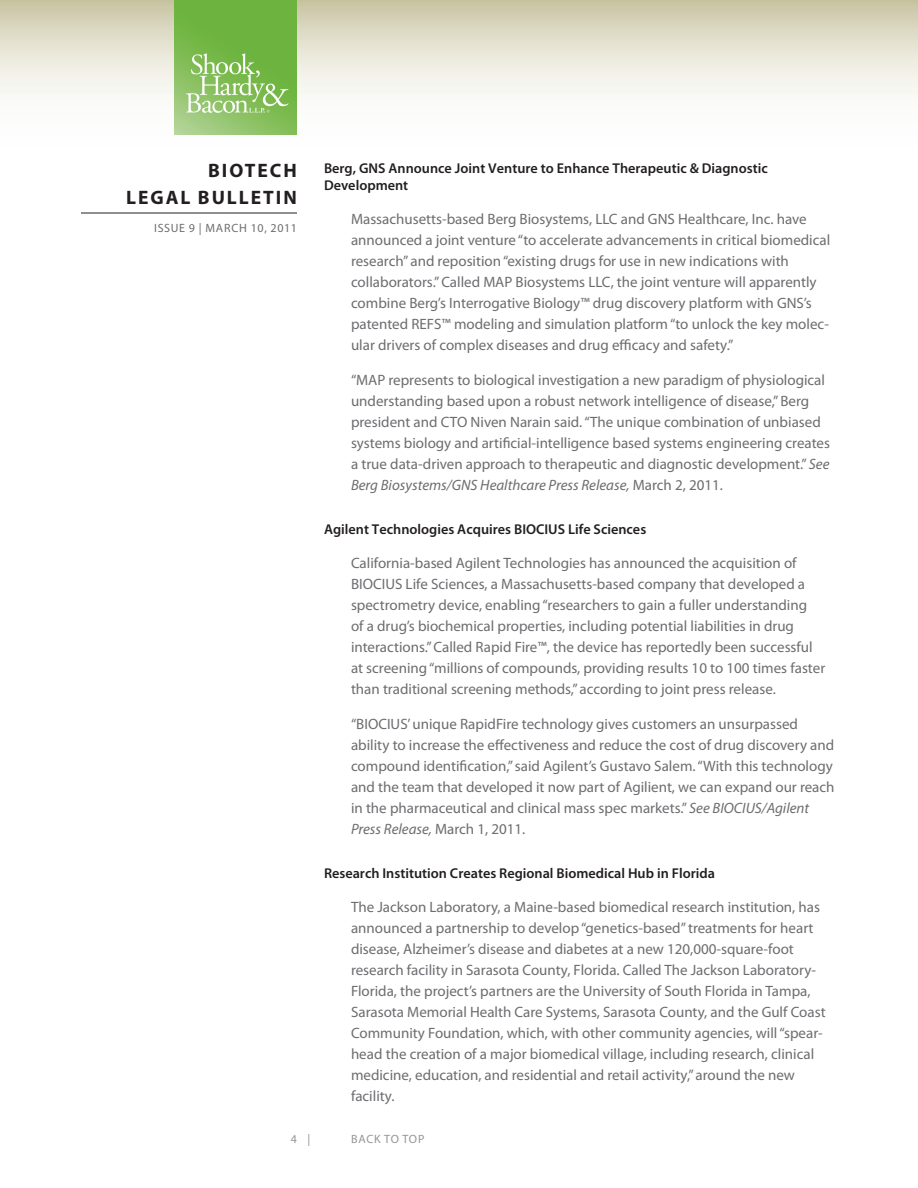
<style>
.page{position:relative;width:918px;height:1188px;background:#fff}
.page>*{position:absolute;margin:0;border:0;box-sizing:border-box;transform-origin:0 0}
.t1{font:700 19.5px/27px "Myriad Pro";letter-spacing:.1em;color:#231f20;text-align:right}
.Body{font:15px/21px "Myriad Pro";color:#6c6d70}
.Subhead{font:600 14.25px/17.1px "Myriad Pro";color:#231f20}
.t2{font:12px "Myriad Pro";letter-spacing:.05em;color:#6c6d70}
.t3{font:12px "Myriad Pro";letter-spacing:.06em;color:#939598}
.s1{font-style:italic}
</style>
<div class="page">
<svg style="left:0;top:0;width:918px;height:135px"></svg>
<hr style="left:81px;top:213px;width:216px;height:1px;background:#231f20">
<img style="left:175px;top:0;width:122px;height:135px">
<h1 class="t1" style="left:126px;top:156px;width:172px">BIOTECH<br>LEGAL BULLETIN</h1>
<p class="t2" style="left:154px;top:221px;width:144px">ISSUE 9 | MARCH 10, 2011</p>
<p class="Subhead" style="left:324px;top:159px;width:445px">Berg, GNS Announce Joint Venture to Enhance Therapeutic &amp; Diagnostic<br>Development</p>
<p class="Body" style="left:351px;top:209px;width:481px">Massachusetts-based Berg Biosystems, LLC and GNS Healthcare, Inc. have announced a joint venture “to accelerate advancements in critical biomedical research” and reposition “existing drugs for use in new indications with collaborators.” Called MAP Biosystems LLC, the joint venture will apparently combine Berg’s Interrogative Biology™ drug discovery platform with GNS’s patented REFS™ modeling and simulation platform “to unlock the key molec&shy;ular drivers of complex diseases and drug efficacy and safety.”</p>
<p class="Body" style="left:351px;top:369px;width:481px">“MAP represents to biological investigation a new paradigm of physiological understanding based upon a robust network intelligence of disease,” Berg president and CTO Niven Narain said. “The unique combination of unbiased systems biology and artificial-intelligence based systems engineering creates a true data-driven approach to therapeutic and diagnostic development.” <span class="s1">See Berg Biosystems/GNS Healthcare Press Release,</span> March 2, 2011.</p>
<p class="Subhead" style="left:324px;top:520px;width:324px">Agilent Technologies Acquires BIOCIUS Life Sciences</p>
<p class="Body" style="left:351px;top:553px;width:476px">California-based Agilent Technologies has announced the acquisition of BIOCIUS Life Sciences, a Massachusetts-based company that developed a spectrometry device, enabling “researchers to gain a fuller understanding<br>of a drug’s biochemical properties, including potential liabilities in drug interactions.” Called Rapid Fire™, the device has reportedly been successful at screening “millions of compounds, providing results 10 to 100 times faster than traditional screening methods,” according to joint press release.</p>
<p class="Body" style="left:351px;top:713px;width:485px">“BIOCIUS’ unique RapidFire technology gives customers an unsurpassed ability to increase the effectiveness and reduce the cost of drug discovery and compound identification,” said Agilent’s Gustavo Salem. “With this technology and the team that developed it now part of Agilient, we can expand our reach in the pharmaceutical and clinical mass spec markets.” <span class="s1">See BIOCIUS/Agilent Press Release,</span> March 1, 2011.</p>
<p class="Subhead" style="left:324px;top:864px;width:392px">Research Institution Creates Regional Biomedical Hub in Florida</p>
<p class="Body" style="left:351px;top:897px;width:476px">The Jackson Laboratory, a Maine-based biomedical research institution, has announced a partnership to develop “genetics-based” treatments for heart disease, Alzheimer’s disease and diabetes at a new 120,000-square-foot research facility in Sarasota County, Florida. Called The Jackson Laboratory-Florida, the project’s partners are the University of South Florida in Tampa, Sarasota Memorial Health Care Systems, Sarasota County, and the Gulf Coast Community Foundation, which, with other community agencies, will “spear&shy;head the creation of a major biomedical village, including research, clinical medicine, education, and residential and retail activity,” around the new facility.</p>
<p class="t3" style="left:291px;top:1132px;width:21px">4 |</p>
<p class="t3" style="left:351px;top:1132px;width:75px">BACK TO TOP</p>
</div>
